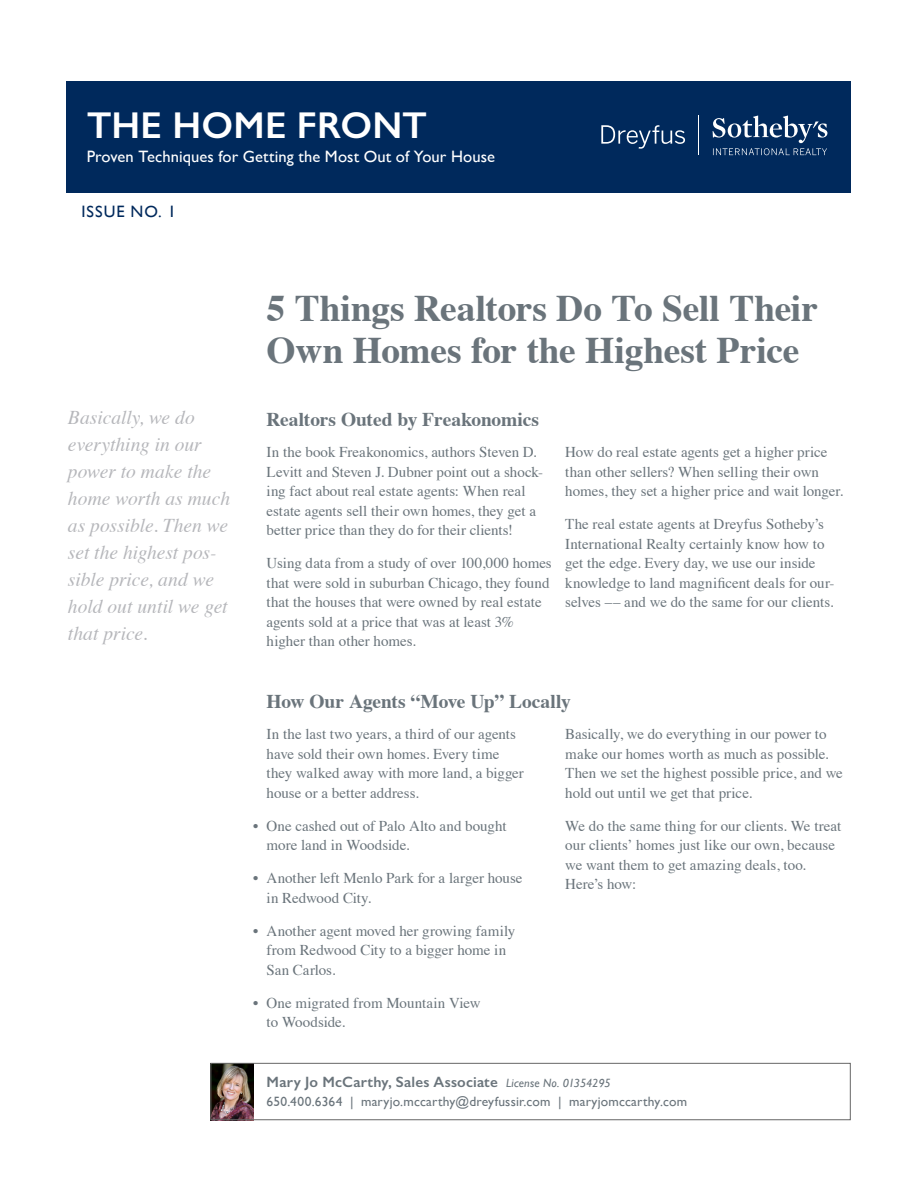
<style>
.page{position:relative;width:918px;height:1188px;background:#fff}
.page>*{position:absolute;margin:0;border:0;box-sizing:border-box;transform-origin:0 0}
.Titles{font:700 37.5px/42px "Times";letter-spacing:-.005em;color:#6a747b}
.t1{font:600 37.5px "Gill Sans";letter-spacing:.005em;color:#fff}
.body{font:italic 19.5px/27px "Times";color:#b6b7bb}
.body-2{font:700 19.5px "Times";letter-spacing:-.005em;color:#6a747b}
.t2{font:16.5px "Gill Sans";letter-spacing:.005em;color:#fff}
.t3{font:16.5px "Gill Sans";letter-spacing:.06em;color:#00295c}
.body-3{font:15px/19.5px "Times";color:#6a747b}
.t4{font:600 15px "Gill Sans";letter-spacing:.015em;color:#6a747b}
.t5{font:13.5px "Gill Sans";letter-spacing:.015em;color:#6a747b}
.s1{font-weight:400;font-style:italic;font-size:12px}
</style>
<div class="page">
<img style="left:210px;top:1063px;width:43px;height:58px">
<div style="left:211px;top:1063px;width:639px;height:57px;border:1px solid #666"></div>
<div style="left:66px;top:81px;width:784px;height:111px;background:#00295c"></div>
<svg style="left:601px;top:125px;width:84px;height:24px"></svg>
<hr style="left:699px;top:115px;width:1px;height:40px;background:#fff">
<svg style="left:713px;top:116px;width:114px;height:39px"></svg>
<p class="t1" style="left:87px;top:103px;width:342px">THE HOME FRONT</p>
<p class="t2" style="left:87px;top:147px;width:410px">Proven Techniques for Getting the Most Out of Your House</p>
<p class="t3" style="left:81px;top:202px;width:96px">ISSUE NO. 1</p>
<p class="body" style="left:68px;top:403px;width:164px">Basically, we do everything in our power to make the home worth as much as possible. Then we set the highest pos&shy;sible price, and we hold out until we get that price.</p>
<p class="Titles" style="left:267px;top:283px;width:553px">5 Things Realtors Do To Sell Their<br>Own Homes for the Highest Price</p>
<p class="body-2" style="left:267px;top:400px;width:274px">Realtors Outed by Freakonomics</p>
<p class="body-3" style="left:267px;top:441px;width:278px">In the book Freakonomics, authors Steven D.<br>Levitt and Steven J. Dubner point out a shock&shy;ing fact about real estate agents: When real estate agents sell their own homes, they get a better price than they do for their clients!</p>
<p class="body-3" style="left:267px;top:552px;width:287px">Using data from a study of over 100,000 homes that were sold in suburban Chicago, they found that the houses that were owned by real estate agents sold at a price that was at least 3% higher than other homes.</p>
<p class="body-3" style="left:565px;top:441px;width:280px">How do real estate agents get a higher price than other sellers? When selling their own homes, they set a higher price and wait longer.</p>
<p class="body-3" style="left:565px;top:513px;width:271px">The real estate agents at Dreyfus Sotheby’s International Realty certainly know how to get the edge. Every day, we use our inside knowledge to land magnificent deals for our&shy;selves –– and we do the same for our clients.</p>
<p class="body-2" style="left:267px;top:682px;width:306px">How Our Agents “Move Up” Locally</p>
<p class="body-3" style="left:267px;top:723px;width:259px">In the last two years, a third of our agents have sold their own homes. Every time they walked away with more land, a bigger house or a better address.</p>
<p class="body-3" style="left:267px;top:815px;width:242px;text-indent:-14px">• One cashed out of Palo Alto and bought more land in Woodside.</p>
<p class="body-3" style="left:267px;top:867px;width:258px;text-indent:-14px">• Another left Menlo Park for a larger house in Redwood City.</p>
<p class="body-3" style="left:267px;top:920px;width:250px;text-indent:-14px">• Another agent moved her growing family from Redwood City to a bigger home in<br>San Carlos.</p>
<p class="body-3" style="left:267px;top:992px;width:216px;text-indent:-14px">• One migrated from Mountain View to Woodside.</p>
<p class="body-3" style="left:565px;top:723px;width:279px">Basically, we do everything in our power to make our homes worth as much as possible.<br>Then we set the highest possible price, and we hold out until we get that price.</p>
<p class="body-3" style="left:565px;top:815px;width:278px">We do the same thing for our clients. We treat our clients’ homes just like our own, because we want them to get amazing deals, too.<br>Here’s how:</p>
<p class="t4" style="left:267px;top:1072px;width:346px">Mary Jo McCarthy, Sales Associate <span class="s1">License No. 01354295</span></p>
<p class="t5" style="left:267px;top:1094px;width:422px">650.400.6364 | maryjo.mccarthy@dreyfussir.com | maryjomccarthy.com</p>
</div>
